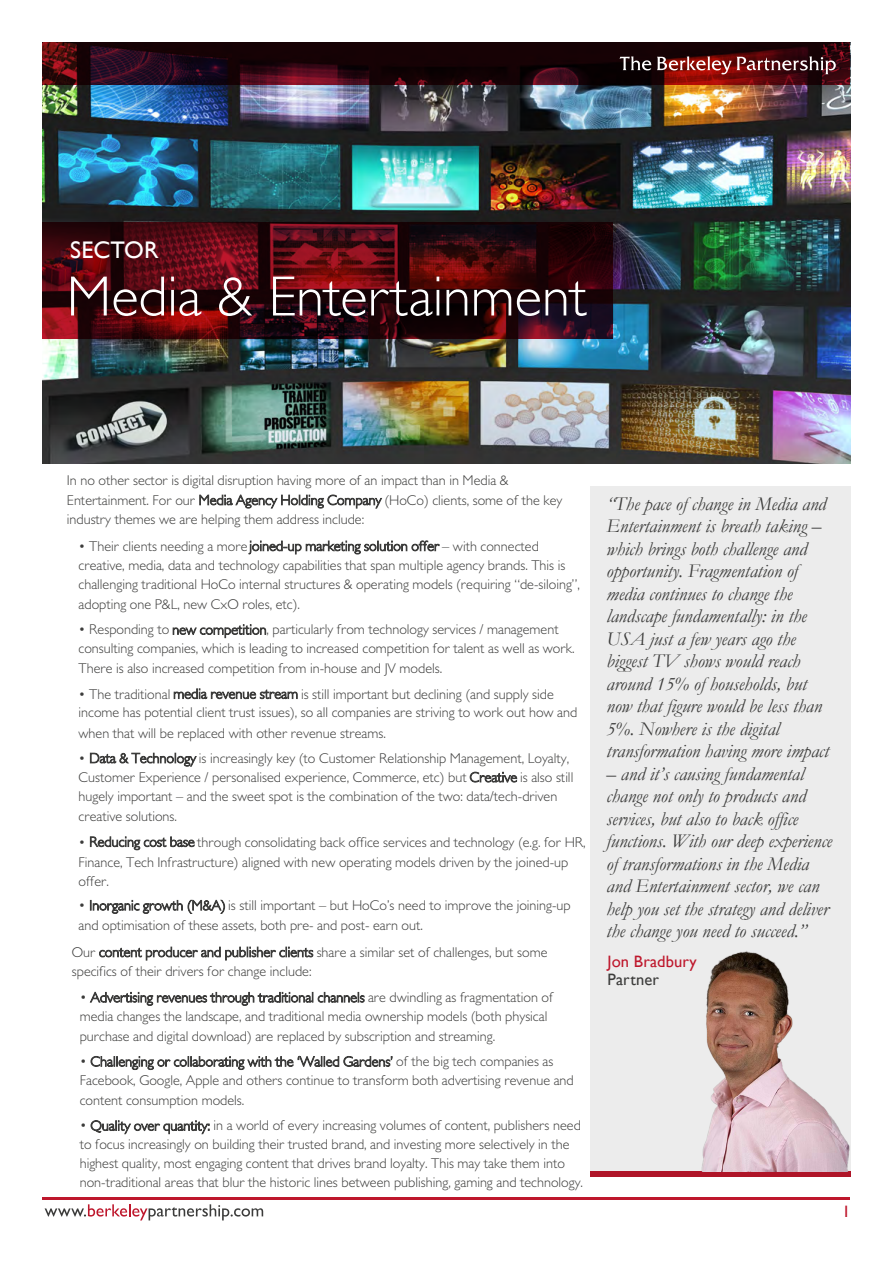
<style>
.page{position:relative;width:893px;height:1263px;background:#fff}
.page>*{position:absolute;margin:0;border:0;box-sizing:border-box;transform-origin:0 0}
.t1{font:300 57px "Gill Sans";letter-spacing:-.005em;color:#fff}
.t2{font:24px "Gill Sans";letter-spacing:.005em;color:#fff}
.t3{font:italic 19.5px/22.5px "Garamond";letter-spacing:-.005em;color:#3c3c3b}
.t4{font:16.5px "Gill Sans";letter-spacing:.01em;color:#be172c}
.t5{font:16.5px "Gill Sans";letter-spacing:.01em;color:#3c3c3b}
.t6{font:300 14.25px/19.5px "Gill Sans MT Pro";color:#3c3c3b}
</style>
<div class="page">
<svg style="left:45px;top:1204px;width:218px;height:16px"></svg>
<hr style="left:43px;top:1197px;width:807px;height:2px;background:#be172c">
<img style="left:43px;top:85px;width:807px;height:379px">
<svg style="left:43px;top:43px;width:807px;height:42px;background:#27050c"></svg>
<svg style="left:43px;top:222px;width:570px;height:117px;background:#3f070e"></svg>
<div style="left:590px;top:486px;width:260px;height:691px;background:#ececec"></div>
<svg style="left:620px;top:56px;width:31px;height:14px"></svg>
<svg style="left:657px;top:56px;width:179px;height:18px;background:#804041"></svg>
<div style="left:590px;top:1171px;width:260px;height:6px;background:#af1528"></div>
<img style="left:702px;top:951px;width:147px;height:220px">
<h2 class="t2" style="left:70px;top:235px;width:90px">SECTOR</h2>
<h1 class="t1" style="left:67px;top:252px;width:522px">Media &amp; Entertainment</h1>
<p class="t6" style="left:67px;top:470px;width:497px">In no other sector is digital disruption having more of an impact than in Media &amp;<br>Entertainment. For our Media Agency Holding Company (HoCo) clients, some of the key industry themes we are helping them address include:</p>
<p class="t6" style="left:79px;top:536px;width:503px">• Their clients needing a more joined-up marketing solution offer – with connected creative, media, data and technology capabilities that span multiple agency brands. This is challenging traditional HoCo internal structures &amp; operating models (requiring “de-siloing”, adopting one P&amp;L, new CxO roles, etc).</p>
<p class="t6" style="left:79px;top:620px;width:498px">• Responding to new competition, particularly from technology services / management consulting companies, which is leading to increased competition for talent as well as work.<br>There is also increased competition from in-house and JV models.</p>
<p class="t6" style="left:79px;top:684px;width:500px">• The traditional media revenue stream is still important but declining (and supply side income has potential client trust issues), so all companies are striving to work out how and when that will be replaced with other revenue streams.</p>
<p class="t6" style="left:79px;top:748px;width:496px">• Data &amp; Technology is increasingly key (to Customer Relationship Management, Loyalty, Customer Experience / personalised experience, Commerce, etc) but Creative is also still hugely important – and the sweet spot is the combination of the two: data/tech-driven creative solutions.</p>
<p class="t6" style="left:79px;top:832px;width:509px">• Reducing cost base through consolidating back office services and technology (e.g. for HR,<br>Finance, Tech Infrastructure) aligned with new operating models driven by the joined-up offer.</p>
<p class="t6" style="left:79px;top:895px;width:494px">• Inorganic growth (M&amp;A) is still important – but HoCo’s need to improve the joining-up and optimisation of these assets, both pre- and post- earn out.</p>
<p class="t6" style="left:72px;top:942px;width:477px">Our content producer and publisher clients share a similar set of challenges, but some specifics of their drivers for change include:</p>
<p class="t6" style="left:80px;top:987px;width:475px">• Advertising revenues through traditional channels are dwindling as fragmentation of media changes the landscape, and traditional media ownership models (both physical purchase and digital download) are replaced by subscription and streaming.</p>
<p class="t6" style="left:80px;top:1051px;width:496px">• Challenging or collaborating with the ‘Walled Gardens’ of the big tech companies as<br>Facebook, Google, Apple and others continue to transform both advertising revenue and content consumption models.</p>
<p class="t6" style="left:80px;top:1116px;width:505px;line-height:18.9px">• Quality over quantity: in a world of every increasing volumes of content, publishers need to focus increasingly on building their trusted brand, and investing more selectively in the highest quality, most engaging content that drives brand loyalty. This may take them into non-traditional areas that blur the historic lines between publishing, gaming and technology.</p>
<p class="t3" style="left:606px;top:492px;width:224px">“The pace of change in Media and<br>Entertainment is breath taking – which brings both challenge and opportunity. Fragmentation of media continues to change the landscape fundamentally: in the<br>USA just a few years ago the biggest TV shows would reach around 15% of households, but now that figure would be less than<br>5%. Nowhere is the digital transformation having more impact</p>
<p class="t3" style="left:606px;top:762px;width:227px">– and it’s causing fundamental change not only to products and services, but also to back office functions. With our deep experience of transformations in the Media and Entertainment sector, we can help you set the strategy and deliver the change you need to succeed.”</p>
<p class="t4" style="left:607px;top:951px;width:91px">Jon Bradbury</p>
<p class="t5" style="left:607px;top:969px;width:53px">Partner</p>
<p class="t4" style="left:842px;top:1201px;width:10px">1</p>
</div>
